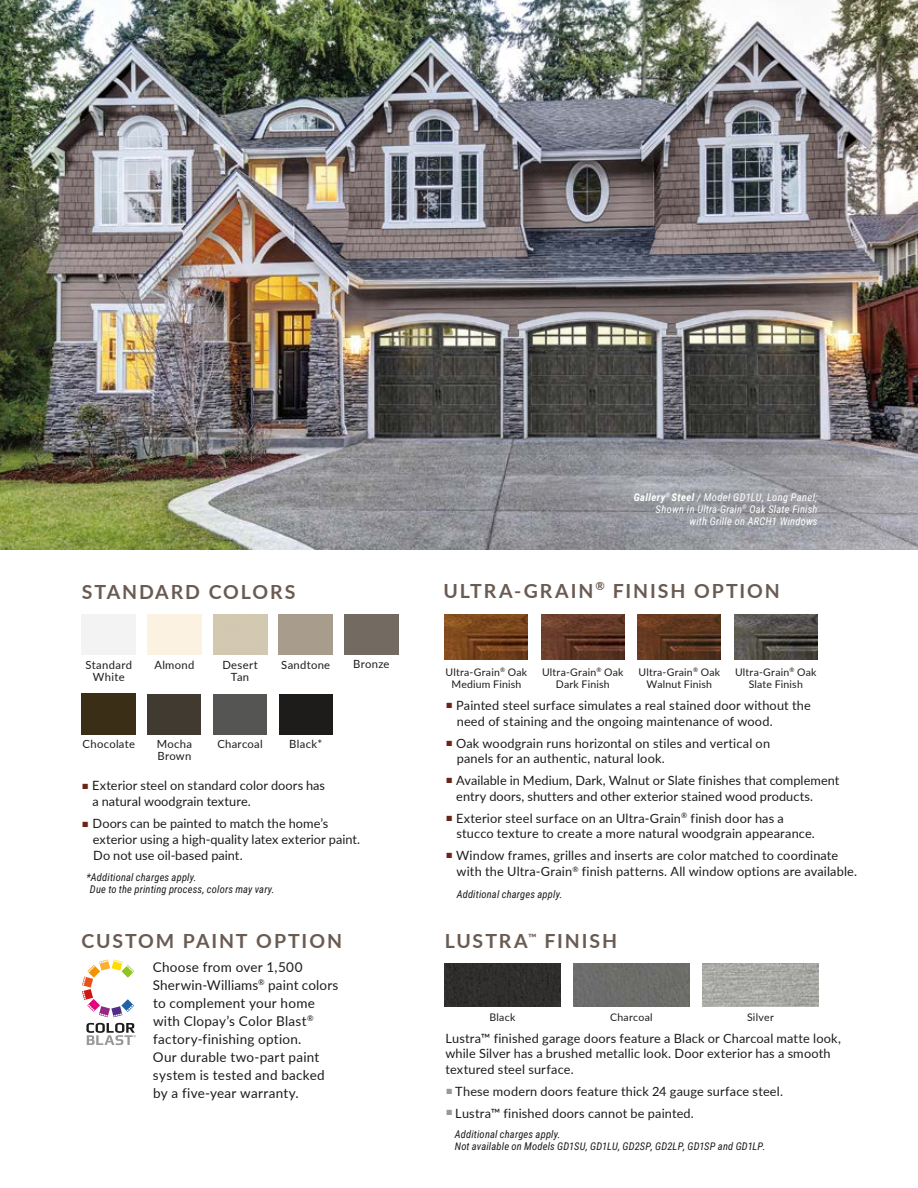
<style>
.page{position:relative;width:918px;height:1188px;background:#fff}
.page>*{position:absolute;margin:0;border:0;box-sizing:border-box;transform-origin:0 0}
.t1{font:700 19.5px "Lato";letter-spacing:.1em;color:#695b52}
.t2{font:13.5px/18px "Lato";letter-spacing:.02em;color:#1d1c1a}
.t3{font:12.75px/15.8px "Lato";letter-spacing:.01em;color:#1d1c1a}
.t4{font:11.25px "Lato";letter-spacing:.025em;color:#1d1c1a}
.t5{font:italic 10.5px/12px "Roboto Condensed";letter-spacing:.02em;color:#1d1c1a}
.t6{font:10.5px/12px "Lato";letter-spacing:.02em;color:#1d1c1a;text-align:center}
.t7{font:italic 10.5px/12px "Roboto Condensed";letter-spacing:.02em;color:#fff;text-align:right}
.s1{color:#692415}
.s2{font-weight:700}
</style>
<div class="page">
<img style="left:0;top:0;width:918px;height:550px">
<div style="left:574px;top:963px;width:115px;height:43px;background:#6c6d6a"></div>
<div style="left:445px;top:963px;width:115px;height:43px;background:#2f2e2d"></div>
<img style="left:703px;top:963px;width:115px;height:43px">
<img style="left:541px;top:614px;width:83px;height:45px">
<img style="left:445px;top:614px;width:83px;height:45px">
<img style="left:734px;top:614px;width:83px;height:45px">
<img style="left:638px;top:614px;width:83px;height:45px">
<div style="left:344px;top:614px;width:54px;height:41px;background:#736a62"></div>
<div style="left:82px;top:694px;width:54px;height:40px;background:#3a2f16"></div>
<div style="left:213px;top:694px;width:54px;height:40px;background:#555553"></div>
<div style="left:279px;top:694px;width:54px;height:40px;background:#1d1c1a"></div>
<div style="left:147px;top:694px;width:54px;height:40px;background:#413a30"></div>
<svg style="left:82px;top:960px;width:52px;height:57px"></svg>
<svg style="left:86px;top:1023px;width:50px;height:22px"></svg>
<h1 class="t1" style="left:82px;top:584px;width:215px">STANDARD COLORS</h1>
<p class="t4" style="left:86px;top:660px;width:48px">Standard</p>
<p class="t4" style="left:353px;top:660px;width:38px">Bronze</p>
<p class="t4" style="left:93px;top:672px;width:33px">White</p>
<p class="t4" style="left:154px;top:660px;width:42px">Almond</p>
<p class="t4" style="left:222px;top:660px;width:37px">Desert</p>
<p class="t4" style="left:281px;top:660px;width:51px">Sandtone</p>
<p class="t4" style="left:231px;top:672px;width:20px">Tan</p>
<p class="t4" style="left:83px;top:740px;width:54px">Chocolate</p>
<p class="t4" style="left:157px;top:740px;width:37px">Mocha</p>
<p class="t4" style="left:217px;top:740px;width:47px">Charcoal</p>
<p class="t4" style="left:289px;top:740px;width:34px">Black*</p>
<p class="t4" style="left:157px;top:752px;width:35px">Brown</p>
<p class="t3" style="left:92px;top:779px;width:234px;text-indent:-10px"><span class="s1">■</span> Exterior steel on standard color doors has a natural woodgrain texture.</p>
<p class="t3" style="left:93px;top:817px;width:269px;text-indent:-10px"><span class="s1">■</span> Doors can be painted to match the home’s exterior using a high-quality latex exterior paint.<br>Do not use oil-based paint.</p>
<p class="t5" style="left:90px;top:871px;width:186px;text-indent:-3px">*Additional charges apply.<br>Due to the printing process, colors may vary.</p>
<h1 class="t1" style="left:81px;top:934px;width:262px">CUSTOM PAINT OPTION</h1>
<p class="t2" style="left:153px;top:959px;width:187px">Choose from over 1,500<br>Sherwin-Williams<sup>®</sup> paint colors to complement your home with Clopay’s Color Blast<sup>® </sup>factory-finishing option.<br>Our durable two-part paint system is tested and backed by a five-year warranty.</p>
<p class="t7" style="left:634px;top:491px;width:185px"><span class="s2">Gallery</span><sup>®</sup> <span class="s2">Steel</span> / Model GD1LU, Long Panel;<br>Shown in Ultra-Grain<sup>®</sup> Oak Slate Finish<br>with Grille on ARCH1 Windows</p>
<h1 class="t1" style="left:443px;top:584px;width:338px">ULTRA-GRAIN<sup>®</sup> FINISH OPTION</h1>
<p class="t6" style="left:446px;top:666px;width:83px">Ultra-Grain<sup>®</sup> Oak<br>Medium Finish</p>
<p class="t6" style="left:542px;top:666px;width:83px">Ultra-Grain<sup>®</sup> Oak<br>Dark Finish</p>
<p class="t6" style="left:639px;top:666px;width:83px">Ultra-Grain<sup>®</sup> Oak<br>Walnut Finish</p>
<p class="t6" style="left:735px;top:666px;width:83px">Ultra-Grain<sup>®</sup> Oak<br>Slate Finish</p>
<p class="t3" style="left:457px;top:698px;width:356px;text-indent:-10px"><span class="s1">■</span> Painted steel surface simulates a real stained door without the need of staining and the ongoing maintenance of wood.</p>
<p class="t3" style="left:457px;top:736px;width:315px;text-indent:-10px"><span class="s1">■</span> Oak woodgrain runs horizontal on stiles and vertical on panels for an authentic, natural look.</p>
<p class="t3" style="left:456px;top:773px;width:385px;text-indent:-10px"><span class="s1">■</span> Available in Medium, Dark, Walnut or Slate finishes that complement entry doors, shutters and other exterior stained wood products.</p>
<p class="t3" style="left:456px;top:811px;width:360px;text-indent:-10px"><span class="s1">■</span> Exterior steel surface on an Ultra-Grain<sup>®</sup> finish door has a stucco texture to create a more natural woodgrain appearance.</p>
<p class="t3" style="left:457px;top:848px;width:402px;text-indent:-10px"><span class="s1">■</span> Window frames, grilles and inserts are color matched to coordinate with the Ultra-Grain<sup>®</sup> finish patterns. All window options are available.</p>
<p class="t5" style="left:457px;top:888px;width:107px">Additional charges apply.</p>
<h1 class="t1" style="left:445px;top:934px;width:174px">LUSTRA<sup>™</sup> FINISH</h1>
<p class="t6" style="left:610px;top:1011px;width:44px">Charcoal</p>
<p class="t3" style="left:445px;top:1031px;width:397px">Lustra™ finished garage doors feature a Black or Charcoal matte look, while Silver has a brushed metallic look. Door exterior has a smooth textured steel surface.</p>
<p class="t3" style="left:446px;top:1084px;width:338px"><sup>■</sup> These modern doors feature thick 24 gauge surface steel.</p>
<p class="t3" style="left:446px;top:1106px;width:249px"><sup>■</sup> Lustra™ finished doors cannot be painted.</p>
<p class="t6" style="left:489px;top:1011px;width:28px">Black</p>
<p class="t6" style="left:747px;top:1011px;width:28px">Silver</p>
<p class="t5" style="left:455px;top:1128px;width:312px">Additional charges apply.<br>Not available on Models GD1SU, GD1LU, GD2SP, GD2LP, GD1SP and GD1LP.</p>
</div>
